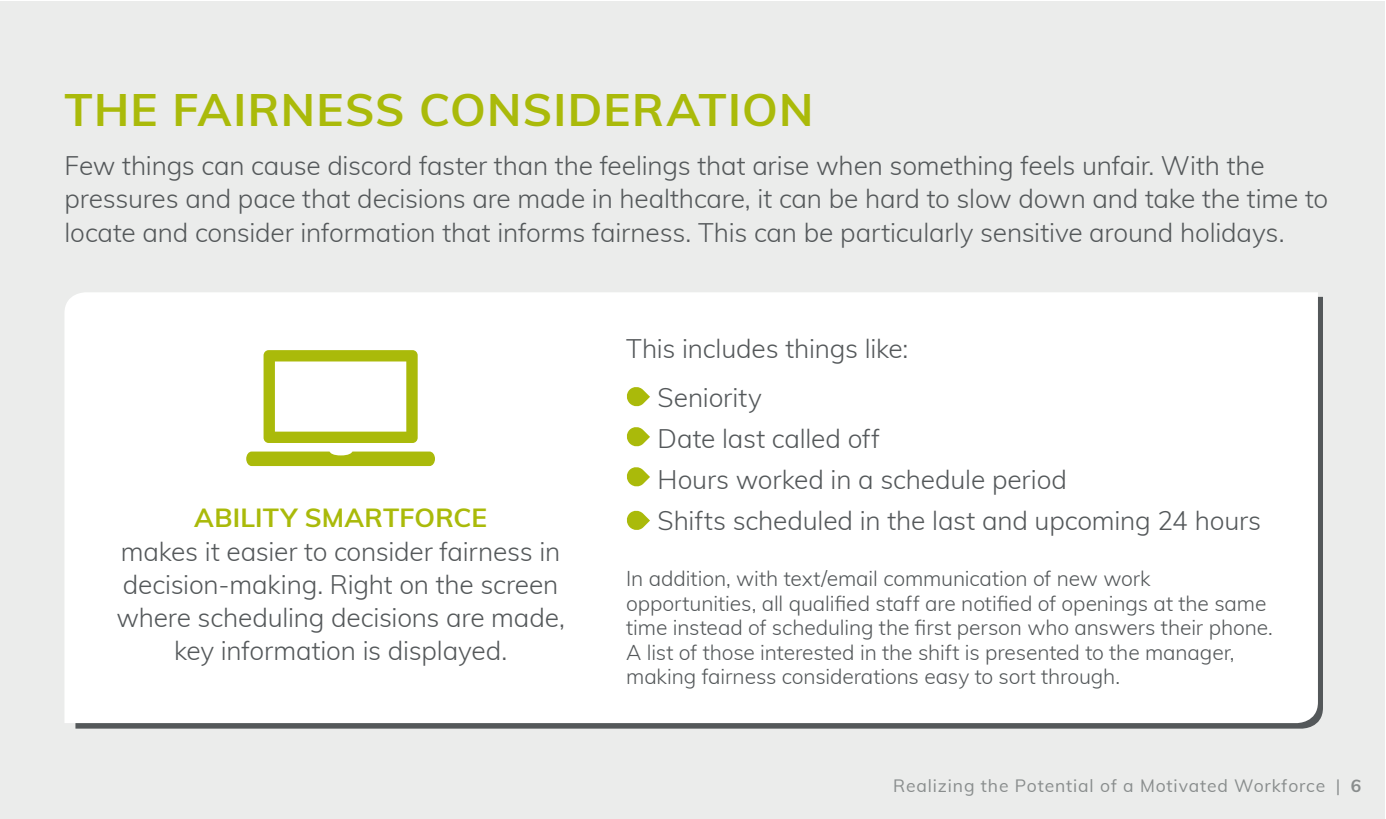
<style>
.page{position:relative;width:1386px;height:819px;background:#fff}
.page>*{position:absolute;margin:0;border:0;box-sizing:border-box;transform-origin:0 0}
.Numbered_Headline{font:700 45.5px "Muli";letter-spacing:.03em;color:#aaba0a}
.Body{font:300 26.25px/33.2px "Muli";letter-spacing:-.005em;color:#54585a}
.Body-2{font:300 21px/24.5px "Muli";letter-spacing:-.005em;color:#54585a}
.t1{font:17.5px "Muli";letter-spacing:.05em;color:#898d8d}
.s1{font-weight:700;color:#aaba0a}
.s2{font-weight:700}
</style>
<div class="page">
<div style="left:1px;top:1px;width:1384px;height:817px;background:#ebeceb"></div>
<div style="left:65px;top:292px;width:1253px;height:431px;background:#fff"></div>
<div style="left:246px;top:452px;width:189px;height:14px;background:#aaba0a"></div>
<svg style="left:264px;top:350px;width:154px;height:93px;background:#e1e6a8"></svg>
<svg style="left:626px;top:386px;width:24px;height:21px"></svg>
<svg style="left:626px;top:426px;width:24px;height:21px"></svg>
<svg style="left:626px;top:466px;width:24px;height:21px"></svg>
<svg style="left:626px;top:510px;width:24px;height:21px"></svg>
<p class="Numbered_Headline" style="left:64px;top:76px;width:750px">THE FAIRNESS CONSIDERATION</p>
<p class="Body" style="left:64px;top:148px;width:1265px">Few things can cause discord faster than the feelings that arise when something feels unfair. With the pressures and pace that decisions are made in healthcare, it can be hard to slow down and take the time to locate and consider information that informs fairness. This can be particularly sensitive around holidays.</p>
<p class="Body" style="left:116px;top:500px;width:450px;text-align:center"><span class="s1">ABILITY SMARTFORCE<br></span>makes it easier to consider fairness in decision-making. Right on the screen where scheduling decisions are made, key information is displayed.</p>
<p class="Body" style="left:626px;top:331px;width:284px">This includes things like:</p>
<p class="Body" style="left:658px;top:380px;width:106px">Seniority</p>
<p class="Body" style="left:658px;top:421px;width:224px">Date last called off</p>
<p class="Body" style="left:658px;top:462px;width:411px">Hours worked in a schedule period</p>
<p class="Body" style="left:658px;top:503px;width:605px">Shifts scheduled in the last and upcoming 24 hours</p>
<p class="Body-2" style="left:626px;top:566px;width:648px">In addition, with text/email communication of new work opportunities, all qualified staff are notified of openings at the same time instead of scheduling the first person who answers their phone.<br>A list of those interested in the shift is presented to the manager, making fairness considerations easy to sort through.</p>
<p class="t1" style="left:893px;top:773px;width:470px">Realizing the Potential of a Motivated Workforce | <span class="s2">6</span></p>
</div>
